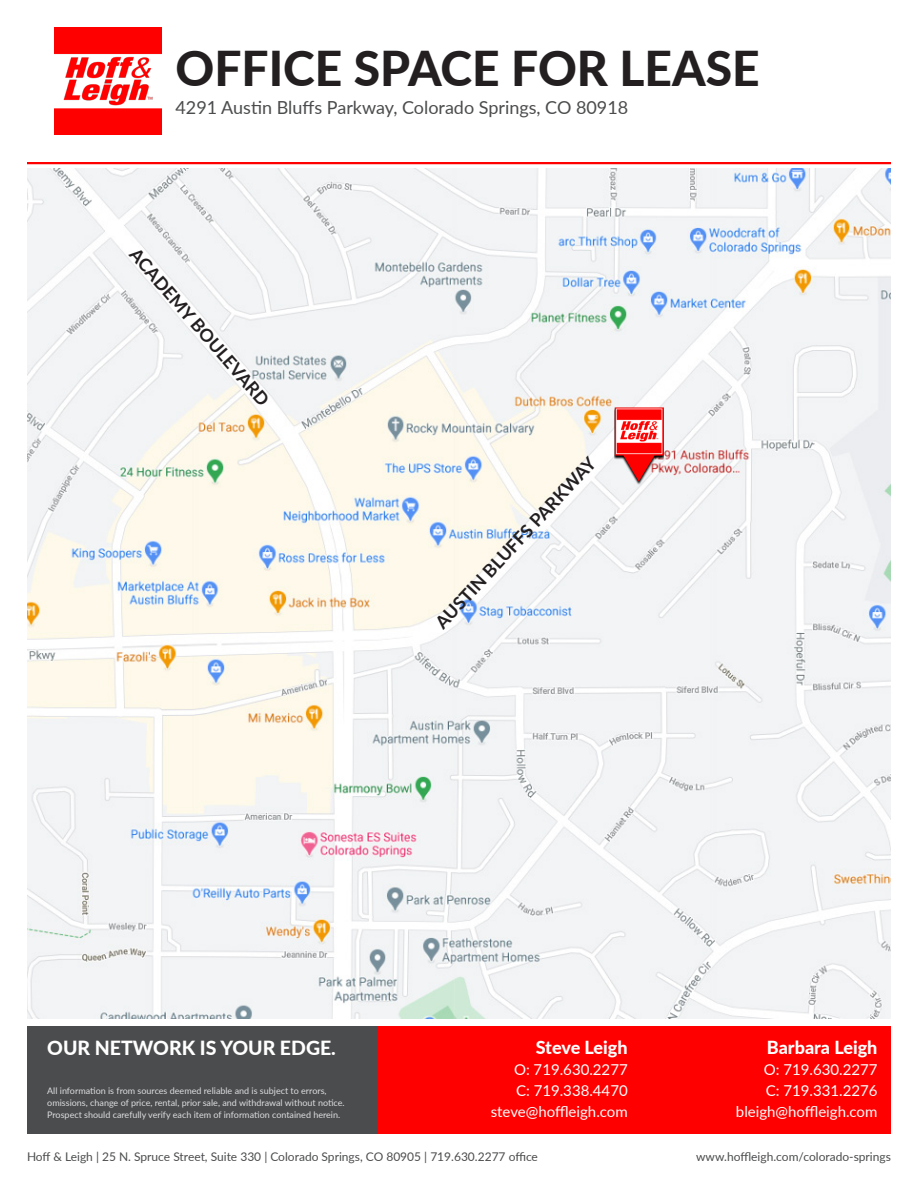
<style>
.page{position:relative;width:918px;height:1188px;background:#fff}
.page>*{position:absolute;margin:0;border:0;box-sizing:border-box;transform-origin:0 0}
.t1{font:800 48px "Lato";color:#231f20}
.t2{font:800 19.5px "Lato";color:#fff}
.t3{font:18px "Lato";color:#4b4c4d}
.t4{font:700 18px "Lato";color:#231f20}
.t5{font:800 18px "Lato";color:#fff}
.t6{font:15px/21px "Lato";color:#fff;text-align:right}
.t7{font:12px "Lato";color:#4b4c4d}
.t8{font:9px/12px "Lato";color:#dcdddf}
</style>
<div class="page">
<div style="left:27px;top:1026px;width:351px;height:108px;background:#4b4c4d"></div>
<div style="left:378px;top:1026px;width:513px;height:108px;background:#f00"></div>
<img style="left:54px;top:27px;width:108px;height:108px">
<img style="left:27px;top:169px;width:864px;height:849px">
<img style="left:615px;top:407px;width:48px;height:81px">
<hr style="left:27px;top:162px;width:864px;height:2px;background:#f00">
<h1 class="t1" style="left:176px;top:33px;width:586px">OFFICE SPACE FOR LEASE</h1>
<h3 class="t3" style="left:176px;top:95px;width:454px">4291 Austin Bluffs Parkway, Colorado Springs, CO 80918</h3>
<p class="t4" style="left:143px;top:242px;width:203px;rotate:49deg">ACADEMY BOULEVARD</p>
<p class="t4" style="left:429px;top:616px;width:228px;rotate:-47deg">AUSTIN BLUFFS PARKWAY</p>
<h3 class="t5" style="left:536px;top:1034px;width:93px">Steve Leigh</h3>
<h3 class="t6" style="left:491px;top:1058px;width:138px">O: 719.630.2277<br>C: 719.338.4470 steve@hoffleigh.com</h3>
<h3 class="t5" style="left:767px;top:1034px;width:112px">Barbara Leigh</h3>
<h3 class="t6" style="left:736px;top:1058px;width:143px">O: 719.630.2277<br>C: 719.331.2276 bleigh@hoffleigh.com</h3>
<h2 class="t2" style="left:47px;top:1034px;width:290px">OUR NETWORK IS YOUR EDGE.</h2>
<p class="t8" style="left:47px;top:1084px;width:299px">All information is from sources deemed reliable and is subject to errors, omissions, change of price, rental, prior sale, and withdrawal without notice.<br>Prospect should carefully verify each item of information contained herein.</p>
<h3 class="t7" style="left:27px;top:1148px;width:512px">Hoff &amp; Leigh | 25 N. Spruce Street, Suite 330 | Colorado Springs, CO 80905 | 719.630.2277 office</h3>
<h3 class="t7" style="left:696px;top:1148px;width:196px">www.hoffleigh.com/colorado-springs</h3>
</div>
